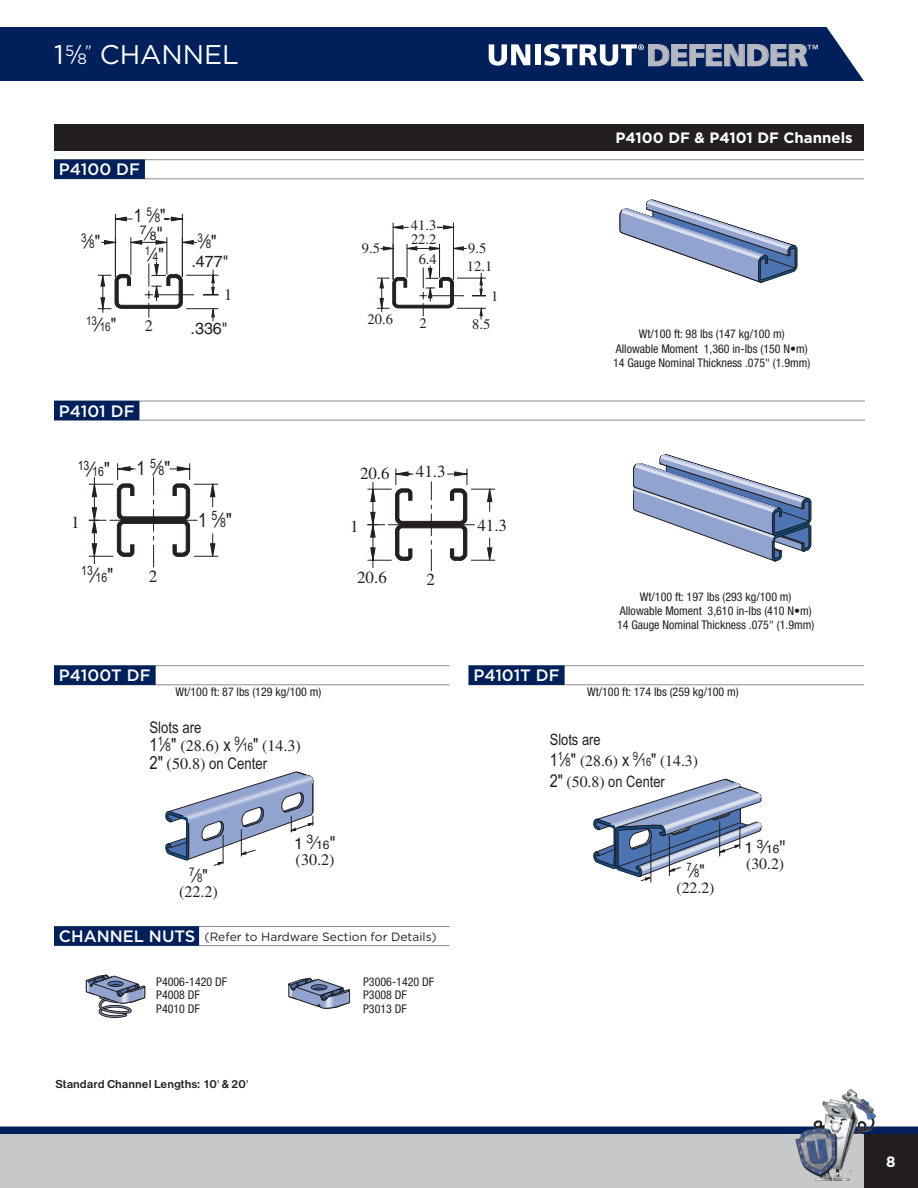
<style>
.page{position:relative;width:918px;height:1188px;background:#fff}
.page>*{position:absolute;margin:0;border:0;box-sizing:border-box;transform-origin:0 0}
.t1{font:900 30.6px "Frutiger";letter-spacing:-.015em;color:#b6b8c1}
.t2{font:27px "Gotham";color:#fff}
.t3{font:19.65px "Arial Narrow";color:#231f20}
.t4{font:18.45px "Arial Narrow";color:#231f20}
.t5{font:17.1px "Times";color:#231f20}
.t6{font:16.95px "Times";color:#231f20}
.Part_Number_Header{font:500 16.5px "Gotham";color:#fff}
.Part_Number_Header-2{font:500 16.5px "Gotham";color:#fff}
.t7{font:16.05px/18.1px "Times";color:#231f20}
.t8{font:16.05px "Helvetica";color:#231f20}
.t9{font:15.75px/21.3px "Times";color:#231f20}
.t10{font:700 15px "Gotham";color:#fff}
.t11{font:15px "Gotham";color:#fff}
.t12{font:14.55px "Times";color:#231f20}
.t13{font:12.9px "Arial Narrow";color:#231f20}
.t14{font:12.15px "Arial Narrow";color:#231f20}
.t15{font:12.15px "Helvetica";color:#231f20}
.Weight{font:condensed 12px "Helvetica Neue";color:#231f20}
.t16{font:12px "Gotham";color:#231f20}
.t17{font:12px "Helvetica Mdm";color:#231f20}
.t18{font:12px "Helvetica";color:#231f20}
.t19{font:11.85px "Helvetica";color:#231f20}
.t20{font:11.85px "Arial Narrow";color:#231f20}
.t21{font:11.55px "Arial Narrow";color:#231f20}
.s1{font-size:27px}
.s2{font-size:20.25px}
.s3{font-size:12.15px}
.s4{font-size:18.45px}
.s5{font-size:19.65px}
.s6{font-size:12.9px}
.s7{font-family:"Arial Narrow"}
.s8{font-family:"Arial Narrow";font-size:18.15px}
.s9{font-family:"Arial Narrow";font-size:11.85px}
.s10{font-family:"Arial Narrow";font-size:17.7px}
.s11{font-family:"Arial Narrow";font-size:11.55px}
.s12{font-size:18.15px}
.s13{font-size:16.05px}
.s14{font-size:17.7px}
.s15{font-size:15.75px}
</style>
<div class="page">
<div style="left:0;top:27px;width:864px;height:54px;background:#00205b"></div>
<svg style="left:489px;top:44px;width:41px;height:22px"></svg>
<div style="left:535px;top:44px;width:5px;height:21px;background:#fff"></div>
<svg style="left:544px;top:44px;width:274px;height:22px"></svg>
<div style="left:0;top:1134px;width:918px;height:54px;background:#c7c8ca"></div>
<div style="left:864px;top:1133px;width:54px;height:55px;background:#231f20"></div>
<div style="left:0;top:1126px;width:918px;height:8px;background:#00205b"></div>
<img style="left:793px;top:1089px;width:86px;height:92px">
<hr style="left:54px;top:159px;width:810px;height:1px;background:#8b8d90">
<hr style="left:54px;top:178px;width:810px;height:1px;background:#8b8d90">
<div style="left:54px;top:159px;width:91px;height:20px;background:#00205b"></div>
<hr style="left:54px;top:401px;width:811px;height:1px;background:#8b8d90">
<hr style="left:54px;top:420px;width:811px;height:1px;background:#8b8d90">
<div style="left:54px;top:401px;width:85px;height:19px;background:#00205b"></div>
<svg style="left:377px;top:222px;width:109px;height:98px"></svg>
<svg style="left:97px;top:213px;width:121px;height:108px"></svg>
<svg style="left:367px;top:468px;width:129px;height:104px"></svg>
<svg style="left:88px;top:463px;width:131px;height:105px"></svg>
<svg style="left:620px;top:200px;width:177px;height:83px"></svg>
<hr style="left:54px;top:665px;width:396px;height:1px;background:#8b8d90">
<hr style="left:54px;top:684px;width:396px;height:1px;background:#8b8d90">
<div style="left:54px;top:665px;width:102px;height:20px;background:#00205b"></div>
<svg style="left:633px;top:454px;width:179px;height:107px"></svg>
<svg style="left:165px;top:771px;width:149px;height:95px"></svg>
<svg style="left:288px;top:977px;width:62px;height:32px"></svg>
<svg style="left:85px;top:974px;width:61px;height:44px"></svg>
<hr style="left:468px;top:665px;width:396px;height:1px;background:#8b8d90">
<hr style="left:468px;top:684px;width:396px;height:1px;background:#8b8d90">
<div style="left:468px;top:665px;width:97px;height:20px;background:#00205b"></div>
<svg style="left:593px;top:778px;width:169px;height:105px"></svg>
<div style="left:54px;top:124px;width:810px;height:27px;background:#231f20"></div>
<hr style="left:54px;top:926px;width:396px;height:1px;background:#8b8d90">
<hr style="left:54px;top:945px;width:396px;height:1px;background:#8b8d90">
<div style="left:54px;top:926px;width:145px;height:20px;background:#00205b"></div>
<p class="t11" style="left:54px;top:45px;width:34px"><span class="s1">1</span> 5<span class="s2">/</span>8</p>
<p class="t2" style="left:85px;top:37px;width:155px"><sup>"</sup> CHANNEL</p>
<h1 class="t1" style="left:647px;top:37px;width:163px">DEFENDER</h1>
<p class="Part_Number_Header" style="left:59px;top:159px;width:83px">P4100 DF</p>
<p class="t4" style="left:134px;top:205px;width:33px">1 <sup>5</sup>⁄<span class="s3">8</span>"</p>
<p class="t15" style="left:140px;top:226px;width:25px">7<span class="s4">⁄</span>8<span class="s4">"</span></p>
<p class="t14" style="left:81px;top:233px;width:20px">3<span class="s4">⁄</span>8<span class="s4">"</span></p>
<p class="t14" style="left:198px;top:233px;width:20px">3<span class="s4">⁄</span>8<span class="s4">"</span></p>
<p class="t14" style="left:145px;top:247px;width:20px">1<span class="s4">⁄</span>4<span class="s4">"</span></p>
<p class="t8" style="left:191px;top:252px;width:39px">.477"</p>
<p class="t14" style="left:86px;top:317px;width:32px">13<span class="s4">⁄</span>16<span class="s4">"</span></p>
<p class="t7" style="left:145px;top:316px;width:10px">2</p>
<p class="t7" style="left:224px;top:286px;width:10px">1</p>
<p class="t8" style="left:191px;top:319px;width:39px">.336"</p>
<p class="Part_Number_Header" style="left:59px;top:400px;width:77px">P4101 DF</p>
<p class="t13" style="left:78px;top:461px;width:34px">13<span class="s5">⁄</span>16<span class="s5">"</span></p>
<p class="t3" style="left:137px;top:457px;width:35px">1 <sup>5</sup>⁄<span class="s6">8</span>"</p>
<p class="t5" style="left:71px;top:512px;width:10px">1</p>
<p class="t13" style="left:81px;top:566px;width:34px">13<span class="s5">⁄</span>16<span class="s5">"</span></p>
<p class="t5" style="left:149px;top:566px;width:10px">2</p>
<p class="t3" style="left:198px;top:509px;width:35px">1 <sup>5</sup>⁄<span class="s6">8</span>"</p>
<p class="Part_Number_Header" style="left:59px;top:665px;width:93px">P4100T DF</p>
<p class="Weight" style="left:175px;top:684px;width:147px">Wt/100 ft: 87 lbs (129 kg/100 m)</p>
<p class="t7" style="left:149px;top:719px;width:153px"><span class="s7">Slots are<br></span><span class="s8">1</span><sup>1</sup><span class="s8">⁄</span><span class="s9">8</span><span class="s8">"</span> (28.6) <span class="s8">x</span> <sup>9</sup><span class="s8">⁄</span><span class="s9">16</span><span class="s8">"</span> (14.3)<br><span class="s8">2"</span> (50.8) <span class="s7">on Center</span></p>
<p class="t12" style="left:411px;top:217px;width:27px">41.3</p>
<p class="t12" style="left:411px;top:231px;width:27px">22.2</p>
<p class="t12" style="left:362px;top:240px;width:20px">9.5</p>
<p class="t12" style="left:468px;top:240px;width:20px">9.5</p>
<p class="t12" style="left:419px;top:251px;width:20px">6.4</p>
<p class="t12" style="left:467px;top:257px;width:27px">12.1</p>
<p class="t12" style="left:368px;top:311px;width:27px">20.6</p>
<p class="t12" style="left:420px;top:315px;width:9px">2</p>
<p class="t12" style="left:491px;top:288px;width:9px">1</p>
<p class="t12" style="left:472px;top:316px;width:20px">8.5</p>
<p class="t10" style="left:616px;top:128px;width:239px">P4100 DF &amp; P4101 DF Channels</p>
<p class="Weight" style="left:639px;top:327px;width:147px">Wt/100 ft: 98 lbs (147 kg/100 m)</p>
<p class="Weight" style="left:616px;top:341px;width:193px">Allowable Moment 1,360 in-lbs (150 N•m)</p>
<p class="Weight" style="left:613px;top:356px;width:199px">14 Gauge Nominal Thickness .075" (1.9mm)</p>
<p class="t6" style="left:360px;top:463px;width:31px">20.6</p>
<p class="t6" style="left:416px;top:462px;width:31px">41.3</p>
<p class="t6" style="left:350px;top:517px;width:10px">1</p>
<p class="t6" style="left:357px;top:567px;width:31px">20.6</p>
<p class="t6" style="left:427px;top:570px;width:10px">2</p>
<p class="t6" style="left:477px;top:516px;width:31px">41.3</p>
<p class="Part_Number_Header" style="left:473px;top:665px;width:88px">P4101T DF</p>
<p class="Weight" style="left:640px;top:589px;width:153px">Wt/100 ft: 197 lbs (293 kg/100 m)</p>
<p class="Weight" style="left:620px;top:604px;width:193px">Allowable Moment 3,610 in-lbs (410 N•m)</p>
<p class="Weight" style="left:617px;top:618px;width:199px">14 Gauge Nominal Thickness .075" (1.9mm)</p>
<p class="Weight" style="left:587px;top:684px;width:153px">Wt/100 ft: 174 lbs (259 kg/100 m)</p>
<p class="t9" style="left:550px;top:729px;width:150px"><span class="s7">Slots are<br></span><span class="s10">1</span><sup>1</sup><span class="s10">⁄</span><span class="s11">8</span><span class="s10">"</span> (28.6) <span class="s10">x</span> <sup>9</sup><span class="s10">⁄</span><span class="s11">16</span><span class="s10">"</span> (14.3)<br><span class="s10">2"</span> (50.8) <span class="s7">on Center</span></p>
<p class="t20" style="left:189px;top:868px;width:20px">7<span class="s12">⁄</span>8<span class="s12">"</span></p>
<p class="t7" style="left:179px;top:883px;width:40px">(22.2)</p>
<p class="t18" style="left:294px;top:838px;width:43px"><span class="s13">1</span> 3<span class="s12">⁄</span>16<span class="s12">"</span></p>
<p class="t7" style="left:296px;top:850px;width:40px">(30.2)</p>
<p class="t21" style="left:686px;top:861px;width:20px">7<span class="s14">⁄</span>8<span class="s14">"</span></p>
<p class="t9" style="left:677px;top:877px;width:40px">(22.2)</p>
<p class="t19" style="left:745px;top:840px;width:42px"><span class="s15">1</span> 3<span class="s14">⁄</span>16<span class="s14">"</span></p>
<p class="t9" style="left:746px;top:853px;width:40px">(30.2)</p>
<p class="Part_Number_Header-2" style="left:59px;top:925px;width:138px">CHANNEL NUTS</p>
<p class="t16" style="left:205px;top:929px;width:234px">(Refer to Hardware Section for Details)</p>
<p class="Weight" style="left:156px;top:974px;width:72px">P4006-1420 DF</p>
<p class="Weight" style="left:156px;top:988px;width:45px">P4008 DF</p>
<p class="Weight" style="left:156px;top:1001px;width:45px">P4010 DF</p>
<p class="t17" style="left:55px;top:1076px;width:194px">Standard Channel Lengths: 10' &amp; 20'</p>
<p class="Weight" style="left:363px;top:974px;width:72px">P3006-1420 DF</p>
<p class="Weight" style="left:363px;top:988px;width:45px">P3008 DF</p>
<p class="Weight" style="left:363px;top:1001px;width:45px">P3013 DF</p>
<p class="t10" style="left:886px;top:1152px;width:11px">8</p>
</div>
